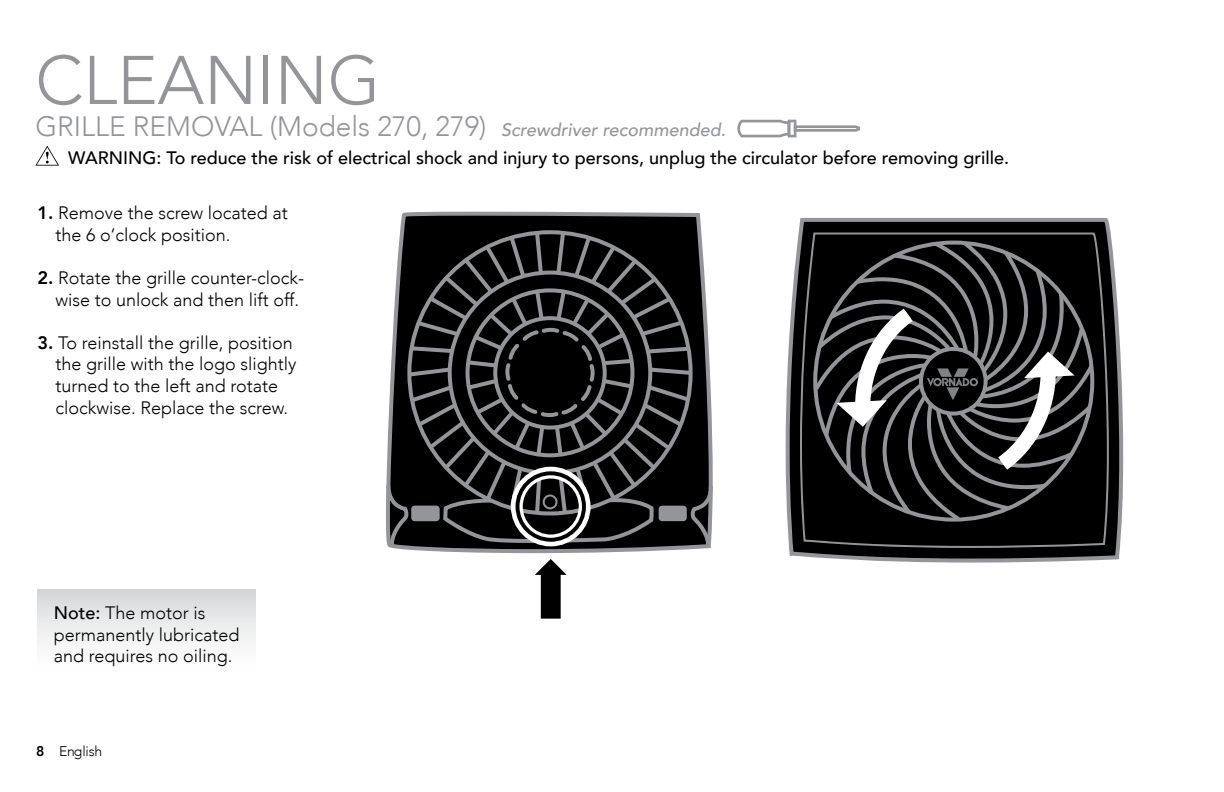
<style>
.page{position:relative;width:1224px;height:792px;background:#fff}
.page>*{position:absolute;margin:0;border:0;box-sizing:border-box;transform-origin:0 0}
.t1{font:300 68px "Avenir";color:#939598}
.t2{font:300 28px "Avenir";color:#939598}
.t3{font:300 18px/21.6px "Avenir";color:#000}
.t4{font:500 18px "Avenir";color:#000}
.t5{font:300 14px "Avenir";letter-spacing:-.02em;color:#000}
.s1{font-weight:500;font-style:italic;font-size:18px}
.s2{font-weight:800}
.s3{font-weight:500}
</style>
<div class="page">
<svg style="left:786px;top:218px;width:337px;height:345px;fill:#000"></svg>
<svg style="left:800px;top:233px;width:309px;height:315px;fill:#000"></svg>
<svg style="left:388px;top:212px;width:323px;height:341px;fill:#000"></svg>
<svg style="left:386px;top:232px;width:327px;height:314px"></svg>
<svg style="left:737px;top:120px;width:123px;height:17px"></svg>
<div style="left:37px;top:589px;width:218px;height:88px;background:linear-gradient(to bottom,#d7d8da,#fff)"></div>
<svg style="left:814px;top:241px;width:279px;height:280px"></svg>
<div style="left:511px;top:467px;width:80px;height:79px;border:12px solid #fff;border-radius:50%"></div>
<div style="left:516px;top:471px;width:70px;height:71px;border:4px solid #000;border-radius:50%"></div>
<svg style="left:535px;top:559px;width:32px;height:60px"></svg>
<svg style="left:35px;top:146px;width:24px;height:20px"></svg>
<p class="t1" style="left:35px;top:40px;width:347px">CLEANING</p>
<p class="t2" style="left:35px;top:110px;width:692px">GRILLE REMOVAL (Models 270, 279) <span class="s1">Screwdriver recommended.</span></p>
<p class="t4" style="left:68px;top:142px;width:943px">WARNING: To reduce the risk of electrical shock and injury to persons, unplug the circulator before removing grille.</p>
<p class="t3" style="left:55px;top:202px;width:234px;text-indent:-18px"><span class="s2">1.</span> Remove the screw located at the 6 o’clock position.</p>
<p class="t3" style="left:37px;top:267px;width:268px;text-align:right"><span class="s2">2.</span> Rotate the grille counter-clock&shy;wise to unlock and then lift off.</p>
<p class="t3" style="left:55px;top:332px;width:243px;text-indent:-18px"><span class="s2">3.</span> To reinstall the grille, position the grille with the logo slightly turned to the left and rotate clockwise. Replace the screw.</p>
<p class="t3" style="left:54px;top:602px;width:187px"><span class="s3">Note:</span> The motor is permanently lubricated and requires no oiling.</p>
<p class="t5" style="left:36px;top:743px;width:68px"><span class="s2">8</span> English</p>
</div>
